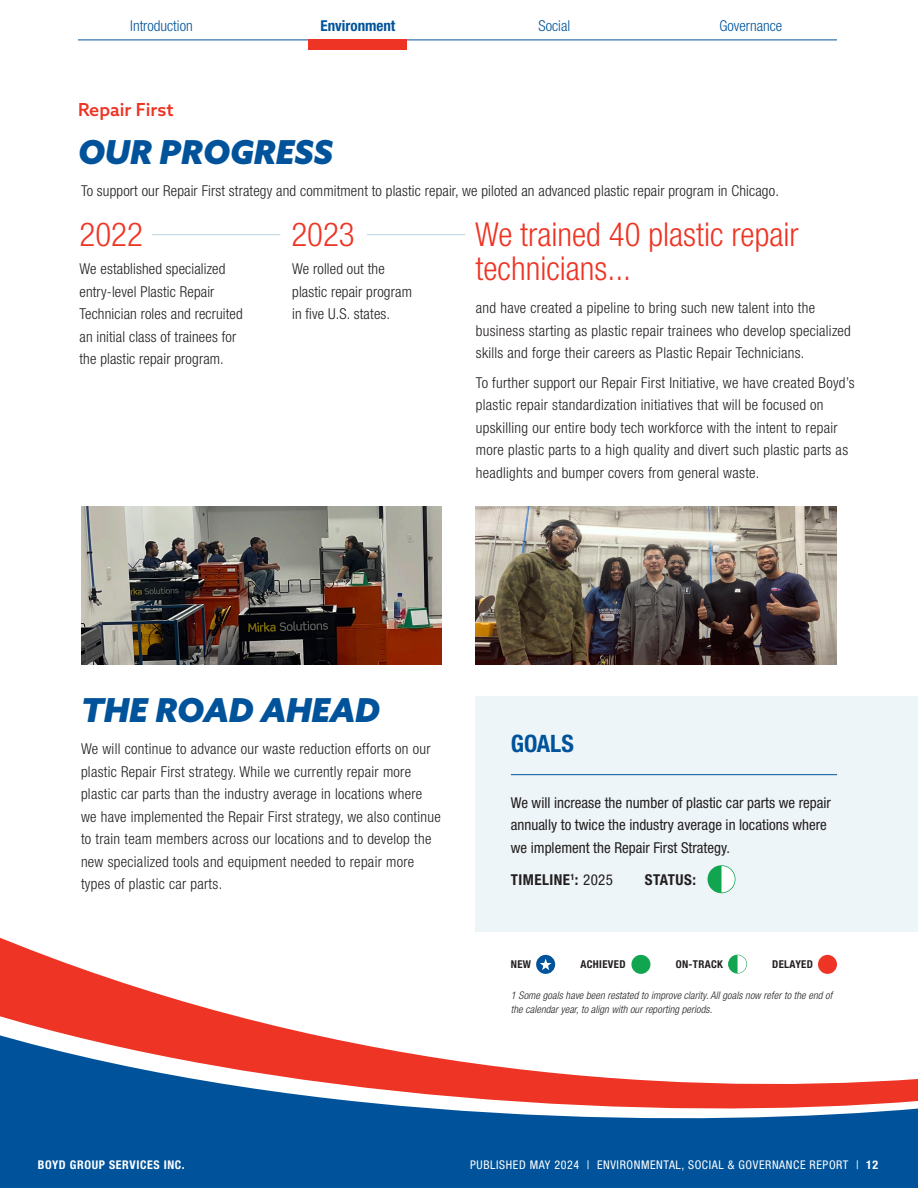
<style>
.page{position:relative;width:918px;height:1188px;background:#fff}
.page>*{position:absolute;margin:0;border:0;box-sizing:border-box;transform-origin:0 0}
.t1{font:300 condensed 33px/34.5px "Helvetica Neue LT Pro";color:#ee3424}
.Subhead{font:italic 900 33px "Azo Sans";color:#00539a}
.Header_on_Blue{font:700 condensed 24px "Helvetica Neue LT Pro";color:#00539a}
.Subhead-2{font:500 18px "Azo Sans";color:#ee3424}
.t2{font:300 condensed 15px/22.5px "Helvetica Neue LT Pro";letter-spacing:.02em;color:#231f20}
.t3{font:condensed 15px/22.5px "Helvetica Neue LT Pro";color:#231f20}
.t4{font:300 condensed 15px "Helvetica Neue LT Pro";color:#00539a}
.t5{font:700 condensed 15px "Helvetica Neue LT Pro";letter-spacing:.03em;color:#231f20}
.t6{font:700 condensed 15px "Helvetica Neue LT Pro";color:#00539a}
.t7{font:condensed 12px "Helvetica Neue LT Pro";letter-spacing:.05em;color:#fff}
.t8{font:700 condensed 12px "Helvetica Neue LT Pro";letter-spacing:.05em;color:#fff}
.t9{font:700 condensed 10.8px "Helvetica Neue LT Pro";letter-spacing:.03em;color:#231f20}
.t10{font:italic 300 condensed 10.5px/13.5px "Helvetica Neue LT Pro";letter-spacing:.01em;color:#231f20}
.s1{font-weight:400}
.s2{font-weight:700}
</style>
<div class="page">
<div style="left:476px;top:696px;width:442px;height:236px;background:#eef5f8"></div>
<div style="left:708px;top:866px;width:27px;height:26px;background:#11a54f;border-radius:50%"></div>
<div style="left:708px;top:865px;width:27px;height:28px;border:2px solid #11a54f;border-radius:50%"></div>
<svg style="left:722px;top:866px;width:13px;height:26px"></svg>
<hr style="left:78px;top:40px;width:759px;height:1px;background:#00539a">
<div style="left:309px;top:40px;width:98px;height:10px;background:#ee3424"></div>
<div style="left:0;top:1160px;width:918px;height:28px;background:#00539a"></div>
<svg style="left:0;top:931px;width:837px;height:100px"></svg>
<svg style="left:0;top:1031px;width:918px;height:129px"></svg>
<hr style="left:152px;top:234px;width:128px;height:1px;background:#bcd6e1">
<hr style="left:367px;top:234px;width:98px;height:1px;background:#bcd6e1">
<svg style="left:536px;top:955px;width:19px;height:19px"></svg>
<div style="left:631px;top:955px;width:19px;height:19px;background:#11a54f;border-radius:50%"></div>
<div style="left:818px;top:955px;width:19px;height:19px;background:#ee3424;border-radius:50%"></div>
<hr style="left:511px;top:774px;width:326px;height:1px;background:#00539a">
<svg style="left:540px;top:959px;width:11px;height:11px"></svg>
<img style="left:81px;top:506px;width:361px;height:159px">
<img style="left:476px;top:506px;width:360px;height:159px">
<p class="t4" style="left:130px;top:17px;width:64px">Introduction</p>
<p class="t6" style="left:320px;top:17px;width:76px">Environment</p>
<p class="t4" style="left:539px;top:17px;width:33px">Social</p>
<p class="t4" style="left:719px;top:17px;width:64px">Governance</p>
<p class="Subhead-2" style="left:78px;top:97px;width:97px">Repair First</p>
<p class="Subhead" style="left:78px;top:130px;width:257px">OUR PROGRESS</p>
<p class="t2" style="left:81px;top:180px;width:699px">To support our Repair First strategy and commitment to plastic repair, we piloted an advanced plastic repair program in Chicago.</p>
<p class="t1" style="left:80px;top:216px;width:65px">2022</p>
<p class="t1" style="left:291px;top:216px;width:65px">2023</p>
<p class="t1" style="left:475px;top:216px;width:325px">We trained 40 plastic repair technicians...</p>
<p class="t2" style="left:80px;top:257px;width:165px">We established specialized entry-level Plastic Repair<br>Technician roles and recruited an initial class of trainees for the plastic repair program.</p>
<p class="t2" style="left:292px;top:257px;width:94px">We rolled out the</p>
<p class="t2" style="left:292px;top:280px;width:121px">plastic repair program</p>
<p class="t2" style="left:292px;top:302px;width:99px">in five U.S. states.</p>
<p class="t2" style="left:476px;top:297px;width:377px">and have created a pipeline to bring such new talent into the business starting as plastic repair trainees who develop specialized skills and forge their careers as Plastic Repair Technicians.</p>
<p class="t2" style="left:476px;top:371px;width:380px">To further support our Repair First Initiative, we have created Boyd’s plastic repair standardization initiatives that will be focused on upskilling our entire body tech workforce with the intent to repair more plastic parts to a high quality and divert such plastic parts as headlights and bumper covers from general waste.</p>
<p class="Subhead" style="left:81px;top:688px;width:300px">THE ROAD AHEAD</p>
<p class="t2" style="left:81px;top:737px;width:361px">We will continue to advance our waste reduction efforts on our plastic Repair First strategy. While we currently repair more plastic car parts than the industry average in locations where we have implemented the Repair First strategy, we also continue to train team members across our locations and to develop the new specialized tools and equipment needed to repair more types of plastic car parts.</p>
<p class="Header_on_Blue" style="left:511px;top:729px;width:65px">GOALS</p>
<p class="t3" style="left:511px;top:791px;width:322px">We will increase the number of plastic car parts we repair annually to twice the industry average in locations where we implement the Repair First Strategy.</p>
<p class="t5" style="left:511px;top:870px;width:104px">TIMELINE<sup>1</sup>: <span class="s1">2025</span></p>
<p class="t5" style="left:645px;top:870px;width:53px">STATUS:</p>
<p class="t9" style="left:511px;top:958px;width:22px">NEW</p>
<p class="t9" style="left:580px;top:958px;width:47px">ACHIEVED</p>
<p class="t9" style="left:676px;top:958px;width:49px">ON-TRACK</p>
<p class="t9" style="left:772px;top:958px;width:42px">DELAYED</p>
<p class="t10" style="left:511px;top:989px;width:323px">1 Some goals have been restated to improve clarity. All goals now refer to the end of the calendar year, to align with our reporting periods.</p>
<p class="t8" style="left:38px;top:1158px;width:149px">BOYD GROUP SERVICES INC.</p>
<p class="t7" style="left:470px;top:1158px;width:410px">PUBLISHED MAY 2024 | ENVIRONMENTAL, SOCIAL &amp; GOVERNANCE REPORT | <span class="s2">12</span></p>
</div>
